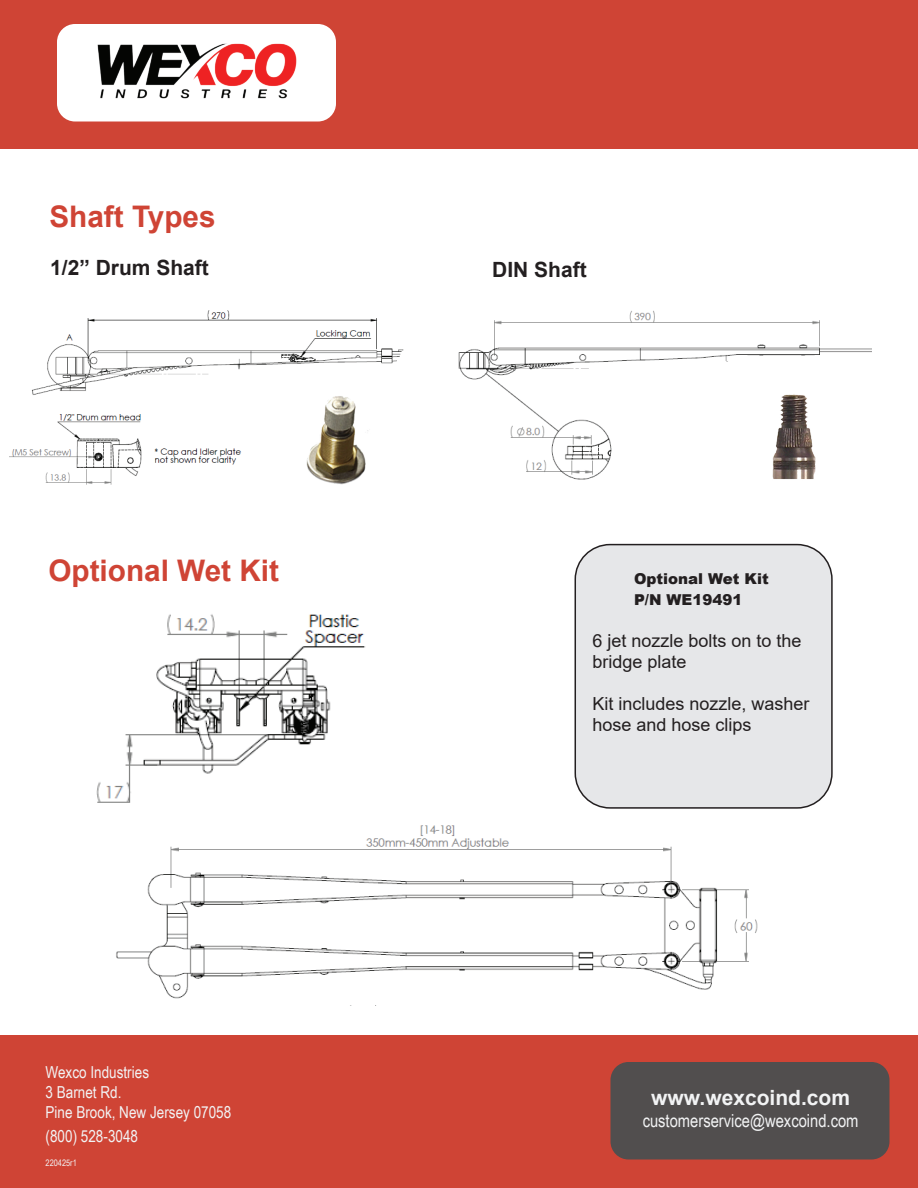
<style>
.page{position:relative;width:918px;height:1188px;background:#fff}
.page>*{position:absolute;margin:0;border:0;box-sizing:border-box;transform-origin:0 0}
.t1{font:700 29.7px "Arial";color:#cf4435}
.t2{font:700 21px "Arial";color:#231f20}
.t3{font:700 21px "Arial";color:#f2f3f4}
.t4{font:18px/21px "Arial";color:#231f20}
.t5{font:18px "Arial Narrow";color:#f2f3f4}
.t6{font:16.5px/19.8px "Arial Narrow";color:#f2f3f4}
.t7{font:900 15px/21px "Arial";color:#231f20}
.t8{font:9px "Arial Narrow";color:#f2f3f4}
</style>
<div class="page">
<div style="left:0;top:0;width:918px;height:148px;background:#cf4435"></div>
<div style="left:0;top:1035px;width:918px;height:153px;background:#cf4435"></div>
<div style="left:57px;top:24px;width:279px;height:98px;background:#fff;border-radius:18px"></div>
<div style="left:610px;top:1062px;width:280px;height:98px;background:#514e4e;border-radius:18px"></div>
<img style="left:97px;top:43px;width:200px;height:56px">
<img style="left:0;top:148px;width:52px;height:1px">
<div style="left:575px;top:545px;width:257px;height:263px;background:#e6e7e9;border-radius:35px"></div>
<div style="left:575px;top:544px;width:258px;height:265px;border:2px solid #231f20;border-radius:35px"></div>
<img style="left:9px;top:310px;width:395px;height:175px">
<img style="left:280px;top:371px;width:115px;height:114px">
<img style="left:458px;top:310px;width:414px;height:170px">
<img style="left:741px;top:376px;width:106px;height:104px">
<img style="left:96px;top:614px;width:270px;height:189px">
<img style="left:116px;top:825px;width:642px;height:174px">
<h1 class="t1" style="left:49px;top:195px;width:168px">Shaft Types</h1>
<p class="t2" style="left:50px;top:253px;width:160px">1/2” Drum Shaft</p>
<p class="t2" style="left:492px;top:255px;width:96px">DIN Shaft</p>
<h1 class="t1" style="left:48px;top:550px;width:232px">Optional Wet Kit</h1>
<p class="t7" style="left:634px;top:568px;width:136px">Optional Wet Kit<br>P/N WE19491</p>
<p class="t6" style="left:46px;top:1062px;width:187px">Wexco Industries<br>3 Barnet Rd.<br>Pine Brook, New Jersey 07058</p>
<p class="t6" style="left:46px;top:1126px;width:94px">(800) 528-3048</p>
<p class="t8" style="left:46px;top:1156px;width:33px">220425r1</p>
<p class="t4" style="left:592px;top:630px;width:211px">6 jet nozzle bolts on to the bridge plate</p>
<p class="t4" style="left:592px;top:693px;width:219px">Kit includes nozzle, washer hose and hose clips</p>
<p class="t3" style="left:651px;top:1083px;width:200px">www.wexcoind.com</p>
<p class="t5" style="left:643px;top:1108px;width:217px">customerservice@wexcoind.com</p>
</div>
